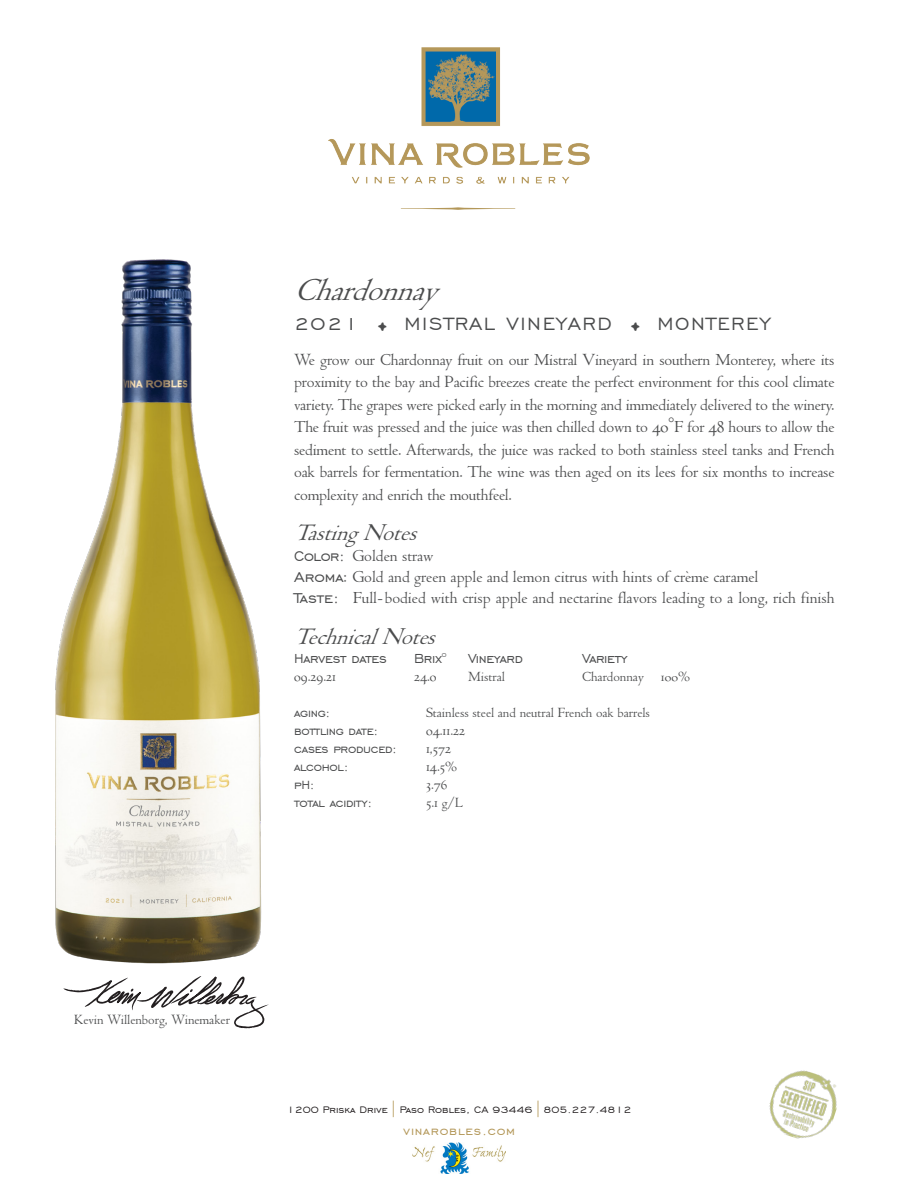
<style>
.page{position:relative;width:918px;height:1188px;background:#fff}
.page>*{position:absolute;margin:0;border:0;box-sizing:border-box;transform-origin:0 0}
.body_text{font:italic 34.5px "LTC Metropolitan";color:#4b4c4d}
.body_text-2{font:italic 25.5px "LTC Metropolitan";color:#4b4c4d}
.body_text-3{font:22.5px "Engravers Gothic BT";letter-spacing:.07em;color:#4b4c4d}
.body_text-4{font:18px/22.5px "LTC Metropolitan";color:#4b4c4d;text-align:justify}
.body_text-5{font:16.5px "Engravers Gothic BT";letter-spacing:-.02em;color:#4b4c4d;scale:.95 1}
.body_text-6{font:15px "LTC Metropolitan";color:#4b4c4d}
.body_text-7{font:15px "Engravers Gothic BT";letter-spacing:-.02em;color:#4b4c4d;scale:.95 1}
.t1{font:15px "Engravers Gothic BT";letter-spacing:.05em;color:#b39758}
.t2{font:12px "Engravers Gothic BT";color:#231f20}
.s1{font-family:"Adobe Jenson Pro";font-size:31.5px}
.s2{font-family:"Engravers Gothic BT"}
.s3{font-size:13.5px}
.s4{font-family:"Adobe Jenson Pro";font-size:15.9px;color:#b39758}
</style>
<div class="page">
<svg style="left:63px;top:976px;width:206px;height:52px"></svg>
<svg style="left:401px;top:207px;width:114px;height:3px"></svg>
<img style="left:329px;top:48px;width:260px;height:136px">
<img style="left:769px;top:1070px;width:68px;height:69px">
<img style="left:55px;top:259px;width:207px;height:705px">
<img style="left:413px;top:1143px;width:92px;height:31px">
<p class="body_text" style="left:294px;top:272px;width:146px">Chardonnay</p>
<p class="body_text-3" style="left:294px;top:312px;width:478px">2021 <span class="s1">•</span> MISTRAL VINEYARD <span class="s1">•</span> MONTEREY</p>
<p class="body_text-4" style="left:294px;top:349px;width:542px">We grow our Chardonnay fruit on our Mistral Vineyard in southern Monterey, where its proximity to the bay and Pacific breezes create the perfect environment for this cool climate variety. The grapes were picked early in the morning and immediately delivered to the winery.<br>The fruit was pressed and the juice was then chilled down to 40°F for 48 hours to allow the sediment to settle. Afterwards, the juice was racked to both stainless steel tanks and French oak barrels for fermentation. The wine was then aged on its lees for six months to increase complexity and enrich the mouthfeel.</p>
<p class="body_text-2" style="left:294px;top:520px;width:134px">TastingNotes</p>
<p class="body_text-4" style="left:294px;top:545px;width:141px"><span class="s2">Color:</span> Golden straw</p>
<p class="body_text-4" style="left:294px;top:566px;width:466px"><span class="s2">Aroma</span>: Gold and green apple and lemon citrus with hints of crème caramel</p>
<p class="body_text-4" style="left:294px;top:587px;width:542px"><span class="s2">Taste:</span> Full-bodied with crisp apple and nectarine flavors leading to a long, rich finish</p>
<p class="body_text-2" style="left:294px;top:623px;width:152px">TechnicalNotes</p>
<p class="body_text-5" style="left:294px;top:650px;width:99px">Harvest dates</p>
<p class="body_text-5" style="left:414px;top:650px;width:36px">Brix<sup>0</sup></p>
<p class="body_text-5" style="left:468px;top:650px;width:59px">Vineyard</p>
<p class="body_text-5" style="left:582px;top:650px;width:50px">Variety</p>
<p class="body_text-6" style="left:294px;top:669px;width:43px">09.29.21</p>
<p class="body_text-6" style="left:414px;top:669px;width:24px">24.0</p>
<p class="body_text-6" style="left:468px;top:669px;width:38px">Mistral</p>
<p class="body_text-6" style="left:582px;top:669px;width:109px">Chardonnay <span class="s3">100</span>%</p>
<p class="body_text-7" style="left:294px;top:705px;width:40px">aging:</p>
<p class="body_text-6" style="left:426px;top:705px;width:225px">Stainless steel and neutral French oak barrels</p>
<p class="body_text-7" style="left:294px;top:723px;width:90px">bottling date:</p>
<p class="body_text-6" style="left:426px;top:723px;width:40px">04.11.22</p>
<p class="body_text-7" style="left:294px;top:741px;width:110px">cases produced:</p>
<p class="body_text-6" style="left:426px;top:741px;width:26px">1,572</p>
<p class="body_text-7" style="left:294px;top:759px;width:59px">alcohol:</p>
<p class="body_text-6" style="left:426px;top:759px;width:33px">14.5%</p>
<p class="body_text-7" style="left:294px;top:777px;width:23px">pH:</p>
<p class="body_text-6" style="left:426px;top:777px;width:23px">3.76</p>
<p class="body_text-7" style="left:294px;top:795px;width:84px">total acidity:</p>
<p class="body_text-6" style="left:426px;top:795px;width:38px">5.1 g/L</p>
<p class="body_text-6" style="left:74px;top:1012px;width:157px">Kevin Willenborg, Winemaker</p>
<p class="t2" style="left:287px;top:1103px;width:346px">1200 Priska Drive <span class="s4">|</span> Paso Robles, CA 93446 <span class="s4">|</span> 805.227.4812</p>
<p class="t1" style="left:403px;top:1123px;width:113px">vinarobles.com</p>
</div>
